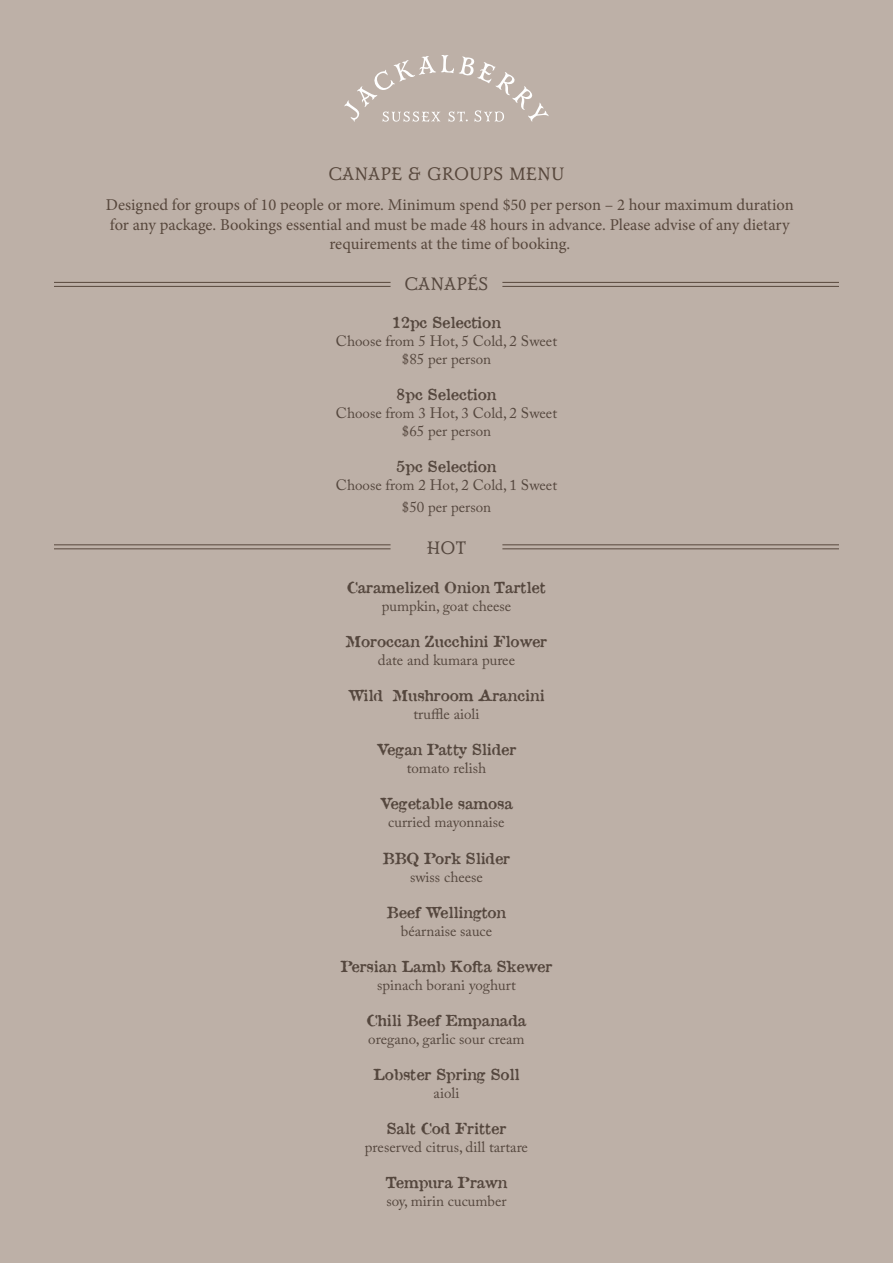
<style>
.page{position:relative;width:893px;height:1263px;background:#bdb0a7}
.page>*{position:absolute;margin:0;border:0;box-sizing:border-box;transform-origin:0 0}
.t1{font:18px "Mr Darcy";color:#57473c}
.t2{font:18px "Mr Darcy";color:#55473e}
.t3{font:16.5px/19.8px "Minion Pro";color:#57473c;text-align:center}
.t4{font:15px "Adobe Caslon Pro";color:#55473e}
.t5{font:15px "Attic Antique";color:#55473e}
</style>
<div class="page">
<svg style="left:344px;top:55px;width:205px;height:67px"></svg>
<hr style="left:54px;top:544px;width:337px;height:1px;background:#57473c">
<hr style="left:54px;top:282px;width:337px;height:1px;background:#57473c">
<hr style="left:502px;top:544px;width:337px;height:1px;background:#57473c">
<hr style="left:502px;top:282px;width:337px;height:1px;background:#57473c">
<hr style="left:54px;top:548px;width:337px;height:1px;background:#57473c">
<hr style="left:54px;top:286px;width:337px;height:1px;background:#57473c">
<hr style="left:502px;top:548px;width:337px;height:1px;background:#57473c">
<hr style="left:502px;top:286px;width:337px;height:1px;background:#57473c">
<p class="t1" style="left:328px;top:163px;width:238px">CANAPE &amp; GROUPS MENU</p>
<p class="t3" style="left:106px;top:195px;width:689px">Designed for groups of 10 people or more. Minimum spend $50 per person – 2 hour maximum duration for any package. Bookings essential and must be made 48 hours in advance. Please advise of any dietary requirements at the time of booking.</p>
<p class="t2" style="left:404px;top:273px;width:86px">CANAPÉS</p>
<p class="t5" style="left:392px;top:310px;width:110px">12pc Selection</p>
<p class="t4" style="left:336px;top:332px;width:223px">Choose from 5 Hot, 5 Cold, 2 Sweet</p>
<p class="t4" style="left:402px;top:350px;width:91px">$85 per person</p>
<p class="t5" style="left:397px;top:382px;width:101px">8pc Selection</p>
<p class="t4" style="left:336px;top:404px;width:223px">Choose from 3 Hot, 3 Cold, 2 Sweet</p>
<p class="t4" style="left:402px;top:422px;width:91px">$65 per person</p>
<p class="t5" style="left:397px;top:454px;width:101px">5pc Selection</p>
<p class="t4" style="left:336px;top:476px;width:223px">Choose from 2 Hot, 2 Cold, 1 Sweet</p>
<p class="t4" style="left:402px;top:498px;width:91px">$50 per person</p>
<p class="t2" style="left:427px;top:537px;width:41px">HOT</p>
<p class="t5" style="left:347px;top:575px;width:200px">Caramelized Onion Tartlet</p>
<p class="t4" style="left:382px;top:597px;width:131px">pumpkin, goat cheese</p>
<p class="t5" style="left:346px;top:629px;width:203px">Moroccan Zucchini Flower</p>
<p class="t4" style="left:378px;top:651px;width:139px">date and kumara puree</p>
<p class="t5" style="left:348px;top:683px;width:198px">Wild Mushroom Arancini</p>
<p class="t4" style="left:413px;top:705px;width:67px">truffle aioli</p>
<p class="t5" style="left:377px;top:737px;width:141px">Vegan Patty Slider</p>
<p class="t4" style="left:407px;top:759px;width:81px">tomato relish</p>
<p class="t5" style="left:380px;top:791px;width:134px">Vegetable samosa</p>
<p class="t4" style="left:388px;top:813px;width:118px">curried mayonnaise</p>
<p class="t5" style="left:383px;top:845px;width:129px">BBQ Pork Slider</p>
<p class="t4" style="left:410px;top:867px;width:74px">swiss cheese</p>
<p class="t5" style="left:387px;top:899px;width:121px">Beef Wellington</p>
<p class="t4" style="left:401px;top:921px;width:93px">béarnaise sauce</p>
<p class="t5" style="left:341px;top:953px;width:213px">Persian Lamb Kofta Skewer</p>
<p class="t4" style="left:377px;top:975px;width:140px">spinach borani yoghurt</p>
<p class="t5" style="left:367px;top:1007px;width:161px">Chili Beef Empanada</p>
<p class="t4" style="left:368px;top:1029px;width:158px">oregano, garlic sour cream</p>
<p class="t5" style="left:373px;top:1061px;width:148px">Lobster Spring Soll</p>
<p class="t4" style="left:434px;top:1083px;width:27px">aioli</p>
<p class="t5" style="left:387px;top:1115px;width:121px">Salt Cod Fritter</p>
<p class="t4" style="left:365px;top:1137px;width:165px">preserved citrus, dill tartare</p>
<p class="t5" style="left:386px;top:1169px;width:123px">Tempura Prawn</p>
<p class="t4" style="left:386px;top:1191px;width:122px">soy, mirin cucumber</p>
</div>
